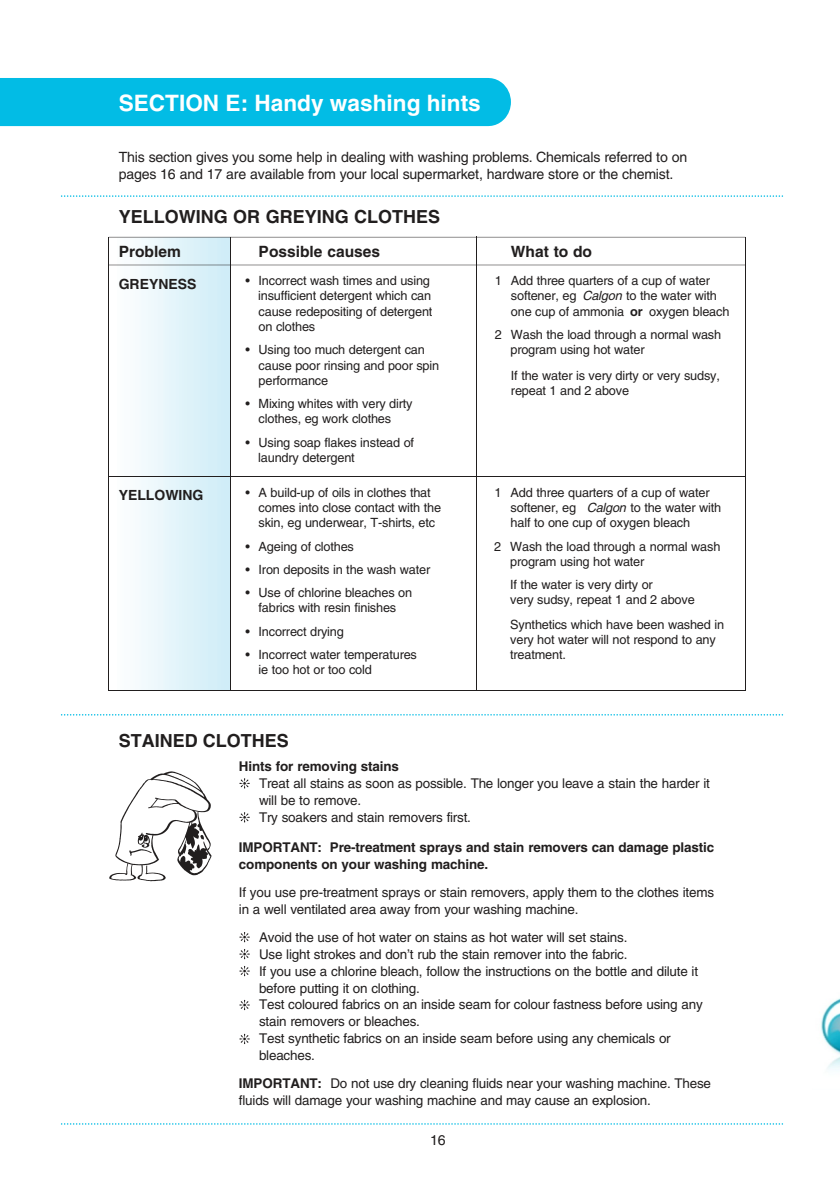
<style>
.page{position:relative;width:840px;height:1190px;background:#fff}
.page>*{position:absolute;margin:0;border:0;box-sizing:border-box;transform-origin:0 0}
.t1{font:700 22.6px "Helvetica";color:#fff}
.t2{font:700 18px "Helvetica";color:#211e1e}
.t3{font:700 15.6px "Helvetica";color:#211e1e}
.t4{font:14.2px/17px "Helvetica";letter-spacing:-.015em;color:#211e1e}
.t5{font:700 14px "Helvetica";color:#211e1e}
.t6{font:13.4px/17px "Helvetica";letter-spacing:-.015em;color:#211e1e}
.t7{font:700 13.4px/17px "Helvetica";letter-spacing:-.01em;color:#211e1e}
.t8{font:12.8px/15.2px "Helvetica";letter-spacing:-.015em;color:#211e1e}
.s1{font-style:italic}
.s2{font-weight:700}
</style>
<div class="page">
<img style="left:821px;top:998px;width:19px;height:72px">
<svg style="left:61px;top:195px;width:722px;height:2px"></svg>
<svg style="left:61px;top:1123px;width:722px;height:2px"></svg>
<svg style="left:61px;top:714px;width:722px;height:2px"></svg>
<div style="left:0;top:78px;width:511px;height:48px;background:#02bce5"></div>
<hr style="left:109px;top:237px;width:636px;height:1px;background:#211e1e">
<hr style="left:109px;top:265px;width:636px;height:1px;background:#211e1e">
<svg style="left:239px;top:778px;width:11px;height:11px"></svg>
<svg style="left:239px;top:812px;width:11px;height:11px"></svg>
<svg style="left:239px;top:932px;width:11px;height:10px"></svg>
<svg style="left:239px;top:949px;width:11px;height:10px"></svg>
<svg style="left:239px;top:966px;width:11px;height:10px"></svg>
<svg style="left:239px;top:1000px;width:11px;height:10px"></svg>
<svg style="left:239px;top:1034px;width:11px;height:10px"></svg>
<img style="left:109px;top:771px;width:103px;height:111px">
<hr style="left:109px;top:476px;width:636px;height:1px;background:#211e1e">
<hr style="left:109px;top:690px;width:636px;height:1px;background:#211e1e">
<hr style="left:476px;top:237px;width:1px;height:453px;background:#211e1e">
<hr style="left:108px;top:237px;width:1px;height:453px;background:#211e1e">
<hr style="left:230px;top:237px;width:1px;height:453px;background:#211e1e">
<hr style="left:745px;top:237px;width:1px;height:453px;background:#211e1e">
<h1 class="t1" style="left:119px;top:94px;width:364px">SECTION E: Handy washing hints</h1>
<p class="t4" style="left:119px;top:150px;width:570px">This section gives you some help in dealing with washing problems. Chemicals referred to on pages 16 and 17 are available from your local supermarket, hardware store or the chemist.</p>
<h2 class="t2" style="left:119px;top:209px;width:323px">YELLOWING OR GREYING CLOTHES</h2>
<p class="t3" style="left:119px;top:246px;width:64px">Problem</p>
<p class="t5" style="left:119px;top:278px;width:79px">GREYNESS</p>
<p class="t3" style="left:259px;top:245px;width:123px">Possible causes</p>
<p class="t3" style="left:511px;top:245px;width:83px">What to do</p>
<p class="t8" style="left:511px;top:274px;width:220px;text-indent:-16px">1 Add three quarters of a cup of water softener, eg <span class="s1">Calgon</span> to the water with one cup of ammonia <span class="s2">or</span> oxygen bleach</p>
<p class="t8" style="left:510px;top:328px;width:212px;text-indent:-16px">2 Wash the load through a normal wash program using hot water</p>
<p class="t8" style="left:511px;top:369px;width:210px">If the water is very dirty or very sudsy, repeat 1 and 2 above</p>
<p class="t8" style="left:258px;top:274px;width:176px;text-indent:-13px">• Incorrect wash times and using insufficient detergent which can cause redepositing of detergent on clothes</p>
<p class="t8" style="left:259px;top:343px;width:182px;text-indent:-13px">• Using too much detergent can cause poor rinsing and poor spin performance</p>
<p class="t8" style="left:259px;top:397px;width:155px;text-indent:-13px">• Mixing whites with very dirty clothes, eg work clothes</p>
<p class="t8" style="left:258px;top:436px;width:157px;text-indent:-13px">• Using soap flakes instead of laundry detergent</p>
<p class="t5" style="left:119px;top:489px;width:86px">YELLOWING</p>
<p class="t8" style="left:259px;top:486px;width:184px;text-indent:-13px">• A build-up of oils in clothes that comes into close contact with the skin, eg underwear, T-shirts, etc</p>
<p class="t8" style="left:246px;top:540px;width:110px">• Ageing of clothes</p>
<p class="t8" style="left:246px;top:563px;width:186px">• Iron deposits in the wash water</p>
<p class="t8" style="left:246px;top:586px;width:168px;text-align:center">• Use of chlorine bleaches on fabrics with resin finishes</p>
<p class="t8" style="left:246px;top:625px;width:100px">• Incorrect drying</p>
<p class="t8" style="left:259px;top:648px;width:160px;text-indent:-13px">• Incorrect water temperatures ie too hot or too cold</p>
<p class="t8" style="left:511px;top:486px;width:212px;text-indent:-16px">1 Add three quarters of a cup of water softener, eg <span class="s1">Calgon</span> to the water with half to one cup of oxygen bleach</p>
<p class="t8" style="left:510px;top:540px;width:212px;text-indent:-16px">2 Wash the load through a normal wash program using hot water</p>
<p class="t8" style="left:510px;top:578px;width:186px">If the water is very dirty or<br>very sudsy, repeat 1 and 2 above</p>
<p class="t8" style="left:510px;top:618px;width:215px">Synthetics which have been washed in very hot water will not respond to any treatment.</p>
<h2 class="t2" style="left:119px;top:734px;width:172px">STAINED CLOTHES</h2>
<p class="t7" style="left:239px;top:759px;width:162px">Hints for removing stains</p>
<p class="t6" style="left:259px;top:776px;width:452px">Treat all stains as soon as possible. The longer you leave a stain the harder it will be to remove.<br>Try soakers and stain removers first.</p>
<p class="t7" style="left:239px;top:840px;width:477px">IMPORTANT: Pre-treatment sprays and stain removers can damage plastic components on your washing machine.</p>
<p class="t6" style="left:239px;top:885px;width:477px">If you use pre-treatment sprays or stain removers, apply them to the clothes items in a well ventilated area away from your washing machine.</p>
<p class="t6" style="left:259px;top:930px;width:445px">Avoid the use of hot water on stains as hot water will set stains.<br>Use light strokes and don’t rub the stain remover into the fabric.<br>If you use a chlorine bleach, follow the instructions on the bottle and dilute it before putting it on clothing.<br>Test coloured fabrics on an inside seam for colour fastness before using any stain removers or bleaches.<br>Test synthetic fabrics on an inside seam before using any chemicals or bleaches.</p>
<p class="t6" style="left:239px;top:1076px;width:474px"><span class="s2">IMPORTANT:</span> Do not use dry cleaning fluids near your washing machine. These fluids will damage your washing machine and may cause an explosion.</p>
<p class="t4" style="left:430px;top:1132px;width:17px">16</p>
</div>
